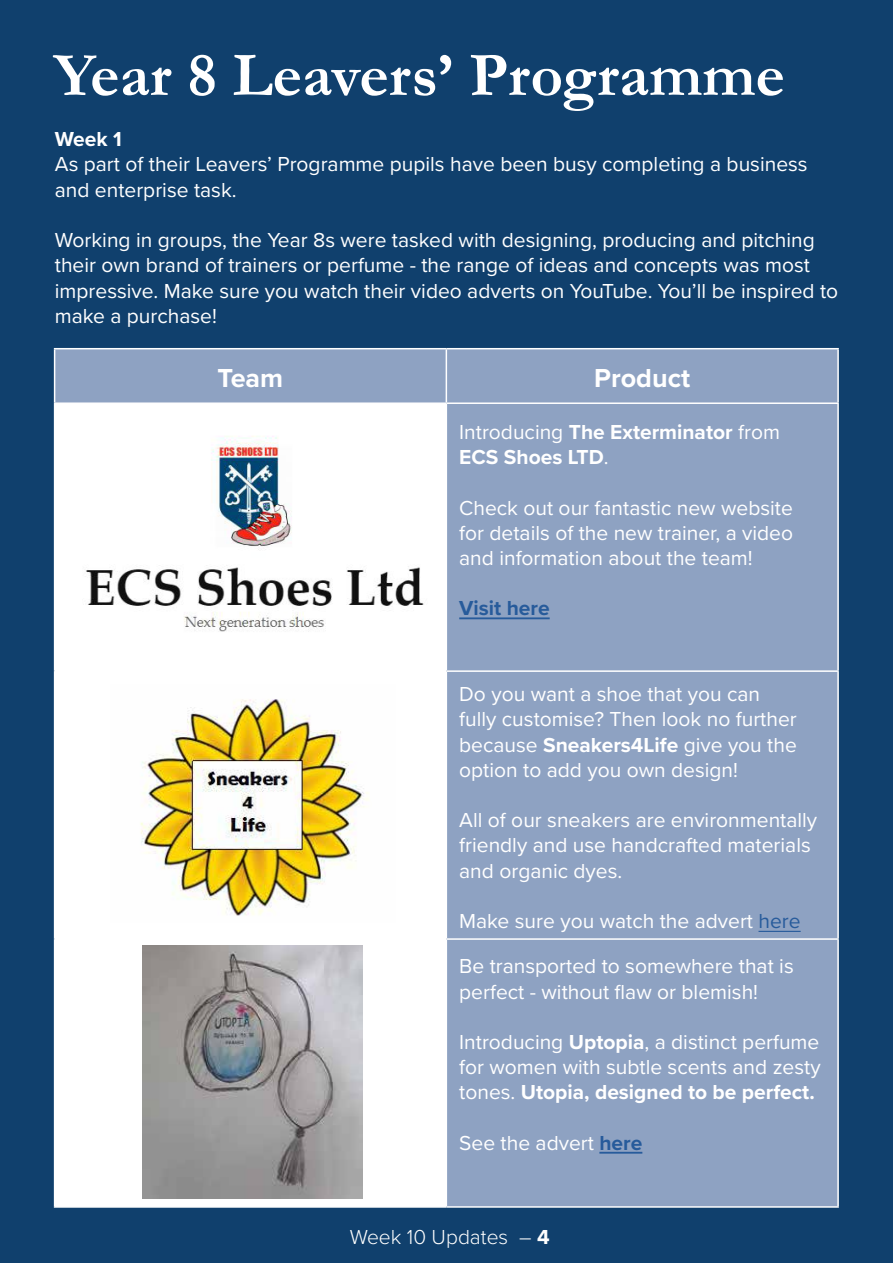
<style>
.page{position:relative;width:893px;height:1263px;background:#fff}
.page>*{position:absolute;margin:0;border:0;box-sizing:border-box;transform-origin:0 0}
.t1{font:700 63px "Garamond";color:#fff}
.t2{font:700 27px "Proxima Nova";color:#fff}
.t3{font:21px/25.2px "Proxima Nova";color:#fff}
.t4{font:700 21px/25.2px "Proxima Nova";color:#fff}
.t5{font:300 21px "Proxima Nova";color:#fff}
.t6{font:700 21px "Proxima Nova";color:#275b9b}
.s1{font-weight:400}
.s2{font-weight:700}
.s3{color:#275b9b}
.s4{font-weight:700;color:#275b9b}
</style>
<div class="page">
<div style="left:0;top:1209px;width:893px;height:54px;background:#10406d"></div>
<div style="left:0;top:0;width:893px;height:1216px;background:#10406d"></div>
<div style="left:55px;top:349px;width:782px;height:857px;background:#8ea2c2"></div>
<div style="left:55px;top:404px;width:391px;height:802px;background:#fff"></div>
<hr style="left:54px;top:348px;width:392px;height:1px;background:#fff">
<hr style="left:54px;top:349px;width:1px;height:53px;background:#fff">
<hr style="left:446px;top:348px;width:393px;height:1px;background:#fff">
<hr style="left:446px;top:349px;width:1px;height:53px;background:#fff">
<hr style="left:837px;top:349px;width:2px;height:53px;background:#fff">
<hr style="left:54px;top:402px;width:392px;height:2px;background:#fff">
<hr style="left:54px;top:404px;width:1px;height:266px;background:#fff">
<hr style="left:446px;top:402px;width:393px;height:2px;background:#fff">
<hr style="left:446px;top:404px;width:1px;height:266px;background:#fff">
<hr style="left:837px;top:404px;width:2px;height:266px;background:#fff">
<hr style="left:54px;top:670px;width:392px;height:2px;background:#fff">
<hr style="left:54px;top:672px;width:1px;height:266px;background:#fff">
<hr style="left:446px;top:670px;width:393px;height:2px;background:#fff">
<hr style="left:446px;top:672px;width:1px;height:266px;background:#fff">
<hr style="left:837px;top:672px;width:2px;height:266px;background:#fff">
<hr style="left:54px;top:938px;width:392px;height:2px;background:#fff">
<hr style="left:54px;top:940px;width:1px;height:266px;background:#fff">
<hr style="left:446px;top:938px;width:393px;height:2px;background:#fff">
<hr style="left:446px;top:940px;width:1px;height:266px;background:#fff">
<hr style="left:837px;top:940px;width:2px;height:266px;background:#fff">
<hr style="left:54px;top:1206px;width:392px;height:2px;background:#fff">
<hr style="left:446px;top:1206px;width:393px;height:2px;background:#fff">
<hr style="left:758px;top:931px;width:43px;height:1px;background:#275b9b">
<hr style="left:599px;top:1152px;width:43px;height:1px;background:#275b9b">
<hr style="left:459px;top:617px;width:91px;height:2px;background:#275b9b">
<img style="left:68px;top:422px;width:371px;height:227px">
<img style="left:110px;top:685px;width:285px;height:237px">
<img style="left:143px;top:945px;width:220px;height:253px">
<h1 class="t1" style="left:54px;top:32px;width:732px">Year 8 Leavers’ Programme</h1>
<p class="t4" style="left:55px;top:126px;width:68px">Week 1</p>
<p class="t3" style="left:55px;top:151px;width:754px">As part of their Leavers’ Programme pupils have been busy completing a business and enterprise task.</p>
<p class="t3" style="left:55px;top:227px;width:785px">Working in groups, the Year 8s were tasked with designing, producing and pitching their own brand of trainers or perfume - the range of ideas and concepts was most impressive. Make sure you watch their video adverts on YouTube. You’ll be inspired to make a purchase!</p>
<p class="t2" style="left:218px;top:357px;width:67px">Team</p>
<p class="t2" style="left:594px;top:357px;width:98px">Product</p>
<p class="t4" style="left:459px;top:419px;width:322px"><span class="s1">Introducing</span> The Exterminator <span class="s1">from<br></span>ECS Shoes LTD<span class="s1">.</span></p>
<p class="t3" style="left:459px;top:494px;width:335px;text-align:justify">Check out our fantastic new website for details of the new trainer, a video and information about the team!</p>
<p class="t6" style="left:459px;top:593px;width:92px">Visit here</p>
<p class="t3" style="left:459px;top:681px;width:339px">Do you want a shoe that you can fully customise? Then look no further because <span class="s2">Sneakers4Life</span> give you the option to add you own design!</p>
<p class="t3" style="left:459px;top:807px;width:359px">All of our sneakers are environmentally friendly and use handcrafted materials and organic dyes.</p>
<p class="t3" style="left:459px;top:897px;width:343px;line-height:45.3px">Make sure you watch the advert <span class="s3">here<br></span>Be transported to somewhere that is</p>
<p class="t3" style="left:459px;top:978px;width:300px">perfect - without flaw or blemish!</p>
<p class="t3" style="left:459px;top:1028px;width:363px;text-align:justify">Introducing <span class="s2">Uptopia</span>, a distinct perfume for women with subtle scents and zesty tones. <span class="s2">Utopia, designed to be perfect.</span></p>
<p class="t3" style="left:459px;top:1129px;width:185px">See the advert <span class="s4">here</span></p>
<p class="t5" style="left:350px;top:1221px;width:201px">Week 10 Updates – <span class="s2">4</span></p>
</div>
